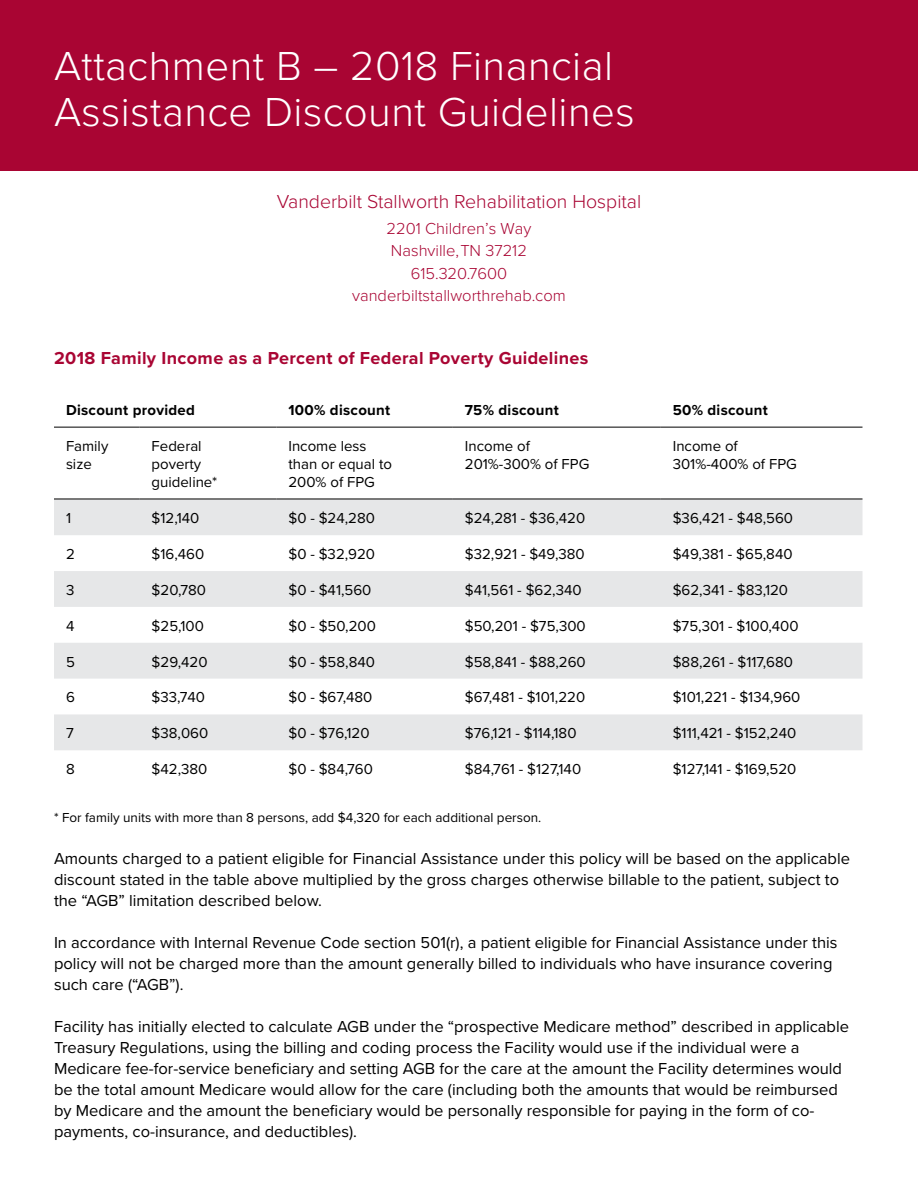
<style>
.page{position:relative;width:918px;height:1188px;background:#fff}
.page>*{position:absolute;margin:0;border:0;box-sizing:border-box;transform-origin:0 0}
.t1{font:300 42px/46.5px "Proxima Nova";letter-spacing:.01em;color:#fff}
.t2{font:300 19.5px "Proxima Nova";color:#a90533}
.t3{font:700 18px "Proxima Nova";letter-spacing:.02em;color:#a90533}
.t4{font:16.5px/21px "Proxima Nova";color:#000}
.t5{font:300 16.5px/22.5px "Proxima Nova";color:#a90533;text-align:center}
.t6{font:15px/18px "Proxima Nova";color:#000}
.t7{font:700 15px "Proxima Nova";letter-spacing:.02em;color:#000}
.t8{font:13.5px "Proxima Nova";color:#000}
</style>
<div class="page">
<div style="left:0;top:0;width:918px;height:171px;background:#a90533"></div>
<svg style="left:54px;top:500px;width:808px;height:250px;fill:#e6e7e8"></svg>
<hr style="left:54px;top:427px;width:86px;height:1px;background:#000">
<hr style="left:140px;top:427px;width:136px;height:1px;background:#000">
<hr style="left:276px;top:427px;width:177px;height:1px;background:#000">
<hr style="left:453px;top:427px;width:208px;height:1px;background:#000">
<hr style="left:661px;top:427px;width:201px;height:1px;background:#000">
<hr style="left:54px;top:499px;width:86px;height:1px;background:#000">
<hr style="left:140px;top:499px;width:136px;height:1px;background:#000">
<hr style="left:276px;top:499px;width:177px;height:1px;background:#000">
<hr style="left:453px;top:499px;width:208px;height:1px;background:#000">
<hr style="left:661px;top:499px;width:201px;height:1px;background:#000">
<h1 class="t1" style="left:54px;top:40px;width:582px">Attachment B – 2018 Financial<br>Assistance Discount Guidelines</h1>
<p class="t2" style="left:277px;top:187px;width:366px">Vanderbilt Stallworth Rehabilitation Hospital</p>
<p class="t5" style="left:352px;top:216px;width:215px">2201 Children’s Way<br>Nashville,TN 37212<br>615.320.7600 vanderbiltstallworthrehab.com</p>
<p class="t3" style="left:54px;top:345px;width:536px">2018 Family Income as a Percent of Federal Poverty Guidelines</p>
<p class="t7" style="left:66px;top:399px;width:131px">Discount provided</p>
<p class="t7" style="left:288px;top:399px;width:103px">100% discount</p>
<p class="t7" style="left:465px;top:399px;width:96px">75% discount</p>
<p class="t7" style="left:673px;top:399px;width:97px">50% discount</p>
<p class="t6" style="left:66px;top:436px;width:44px">Family size</p>
<p class="t6" style="left:152px;top:436px;width:67px">Federal poverty guideline*</p>
<p class="t6" style="left:288px;top:436px;width:105px">Income less than or equal to<br>200% of FPG</p>
<p class="t6" style="left:465px;top:436px;width:126px">Income of<br>201%-300% of FPG</p>
<p class="t6" style="left:673px;top:436px;width:126px">Income of<br>301%-400% of FPG</p>
<p class="t6" style="left:66px;top:509px;width:7px">1</p>
<p class="t6" style="left:152px;top:509px;width:49px">$12,140</p>
<p class="t6" style="left:288px;top:509px;width:88px">$0 - $24,280</p>
<p class="t6" style="left:465px;top:509px;width:122px">$24,281 - $36,420</p>
<p class="t6" style="left:673px;top:509px;width:122px">$36,421 - $48,560</p>
<p class="t6" style="left:66px;top:544px;width:10px">2</p>
<p class="t6" style="left:152px;top:544px;width:54px">$16,460</p>
<p class="t6" style="left:288px;top:544px;width:88px">$0 - $32,920</p>
<p class="t6" style="left:465px;top:544px;width:121px">$32,921 - $49,380</p>
<p class="t6" style="left:673px;top:544px;width:121px">$49,381 - $65,840</p>
<p class="t6" style="left:66px;top:580px;width:10px">3</p>
<p class="t6" style="left:152px;top:580px;width:56px">$20,780</p>
<p class="t6" style="left:288px;top:580px;width:85px">$0 - $41,560</p>
<p class="t6" style="left:465px;top:580px;width:118px">$41,561 - $62,340</p>
<p class="t6" style="left:673px;top:580px;width:117px">$62,341 - $83,120</p>
<p class="t6" style="left:66px;top:616px;width:10px">4</p>
<p class="t6" style="left:152px;top:616px;width:54px">$25,100</p>
<p class="t6" style="left:288px;top:616px;width:89px">$0 - $50,200</p>
<p class="t6" style="left:465px;top:616px;width:122px">$50,201 - $75,300</p>
<p class="t6" style="left:673px;top:616px;width:127px">$75,301 - $100,400</p>
<p class="t6" style="left:66px;top:652px;width:10px">5</p>
<p class="t6" style="left:152px;top:652px;width:57px">$29,420</p>
<p class="t6" style="left:288px;top:652px;width:88px">$0 - $58,840</p>
<p class="t6" style="left:465px;top:652px;width:122px">$58,841 - $88,260</p>
<p class="t6" style="left:673px;top:652px;width:122px">$88,261 - $117,680</p>
<p class="t6" style="left:66px;top:688px;width:10px">6</p>
<p class="t6" style="left:152px;top:688px;width:55px">$33,740</p>
<p class="t6" style="left:288px;top:688px;width:86px">$0 - $67,480</p>
<p class="t6" style="left:465px;top:688px;width:122px">$67,481 - $101,220</p>
<p class="t6" style="left:673px;top:688px;width:129px">$101,221 - $134,960</p>
<p class="t6" style="left:66px;top:724px;width:9px">7</p>
<p class="t6" style="left:152px;top:724px;width:58px">$38,060</p>
<p class="t6" style="left:288px;top:724px;width:83px">$0 - $76,120</p>
<p class="t6" style="left:465px;top:724px;width:113px">$76,121 - $114,180</p>
<p class="t6" style="left:673px;top:724px;width:125px">$111,421 - $152,240</p>
<p class="t6" style="left:66px;top:760px;width:10px">8</p>
<p class="t6" style="left:152px;top:760px;width:57px">$42,380</p>
<p class="t6" style="left:288px;top:760px;width:86px">$0 - $84,760</p>
<p class="t6" style="left:465px;top:760px;width:118px">$84,761 - $127,140</p>
<p class="t6" style="left:673px;top:760px;width:125px">$127,141 - $169,520</p>
<p class="t8" style="left:54px;top:808px;width:489px">* For family units with more than 8 persons, add $4,320 for each additional person.</p>
<p class="t4" style="left:54px;top:847px;width:798px">Amounts charged to a patient eligible for Financial Assistance under this policy will be based on the applicable discount stated in the table above multiplied by the gross charges otherwise billable to the patient, subject to the “AGB” limitation described below.</p>
<p class="t4" style="left:54px;top:931px;width:785px">In accordance with Internal Revenue Code section 501(r), a patient eligible for Financial Assistance under this policy will not be charged more than the amount generally billed to individuals who have insurance covering such care (“AGB”).</p>
<p class="t4" style="left:54px;top:1015px;width:797px">Facility has initially elected to calculate AGB under the “prospective Medicare method” described in applicable Treasury Regulations, using the billing and coding process the Facility would use if the individual were a Medicare fee-for-service beneficiary and setting AGB for the care at the amount the Facility determines would be the total amount Medicare would allow for the care (including both the amounts that would be reimbursed by Medicare and the amount the beneficiary would be personally responsible for paying in the form of co&shy;payments, co-insurance, and deductibles).</p>
</div>
